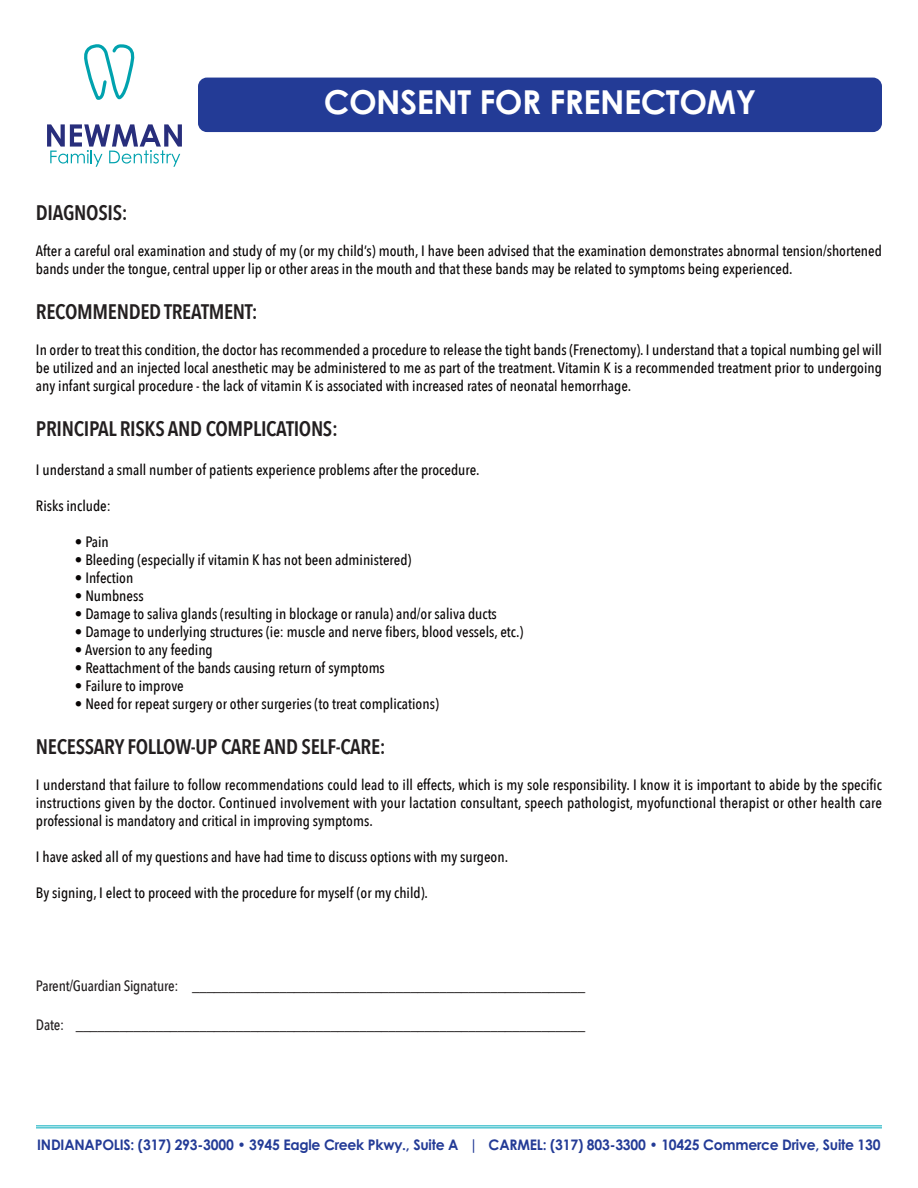
<style>
.page{position:relative;width:918px;height:1188px;background:#fff}
.page>*{position:absolute;margin:0;border:0;box-sizing:border-box;transform-origin:0 0}
.t1{font:700 33px "Century Gothic Pro";letter-spacing:-.015em;color:#fff}
.t2{font:600 21px "Avenir Next Condensed";letter-spacing:-.015em;color:#231f20}
.t3{font:500 15px/18px "Avenir Next Condensed";color:#080505;text-align:justify}
.t4{font:500 15px "Avenir Next Condensed";letter-spacing:-.015em;color:#231f20}
.t5{font:700 14.55px "Century Gothic Pro";letter-spacing:-.015em;color:#233b96;scale:.96 1}
</style>
<div class="page">
<div style="left:198px;top:78px;width:684px;height:54px;background:#233b96;border-radius:9px"></div>
<hr style="left:36px;top:1125px;width:846px;height:1px;background:#00acbc">
<hr style="left:36px;top:1127px;width:846px;height:1px;background:#00acbc">
<svg style="left:47px;top:124px;width:135px;height:43px"></svg>
<svg style="left:84px;top:44px;width:51px;height:56px"></svg>
<p class="t1" style="left:324px;top:84px;width:434px">CONSENT FOR FRENECTOMY</p>
<p class="t2" style="left:36px;top:199px;width:93px">DIAGNOSIS:</p>
<p class="t3" style="left:36px;top:242px;width:847px">After a careful oral examination and study of my (or my child’s) mouth, I have been advised that the examination demonstrates abnormal tension/shortened bands under the tongue, central upper lip or other areas in the mouth and that these bands may be related to symptoms being experienced.</p>
<p class="t2" style="left:36px;top:298px;width:223px">RECOMMENDED TREATMENT:</p>
<p class="t3" style="left:36px;top:341px;width:848px">In order to treat this condition, the doctor has recommended a procedure to release the tight bands (Frenectomy). I understand that a topical numbing gel will be utilized and an injected local anesthetic may be administered to me as part of the treatment. Vitamin K is a recommended treatment prior to undergoing any infant surgical procedure - the lack of vitamin K is associated with increased rates of neonatal hemorrhage.</p>
<p class="t2" style="left:36px;top:415px;width:304px">PRINCIPAL RISKS AND COMPLICATIONS:</p>
<p class="t3" style="left:36px;top:461px;width:445px">I understand a small number of patients experience problems after the procedure.</p>
<p class="t3" style="left:36px;top:497px;width:76px">Risks include:</p>
<p class="t3" style="left:75px;top:533px;width:35px">• Pain</p>
<p class="t3" style="left:75px;top:551px;width:338px">• Bleeding (especially if vitamin K has not been administered)</p>
<p class="t3" style="left:75px;top:569px;width:60px">• Infection</p>
<p class="t3" style="left:75px;top:587px;width:70px">• Numbness</p>
<p class="t3" style="left:75px;top:605px;width:423px">• Damage to saliva glands (resulting in blockage or ranula) and/or saliva ducts</p>
<p class="t3" style="left:75px;top:623px;width:450px">• Damage to underlying structures (ie: muscle and nerve fibers, blood vessels, etc.)</p>
<p class="t3" style="left:75px;top:641px;width:139px">• Aversion to any feeding</p>
<p class="t3" style="left:75px;top:659px;width:311px">• Reattachment of the bands causing return of symptoms</p>
<p class="t3" style="left:75px;top:677px;width:110px">• Failure to improve</p>
<p class="t3" style="left:75px;top:695px;width:365px">• Need for repeat surgery or other surgeries (to treat complications)</p>
<p class="t2" style="left:36px;top:733px;width:351px">NECESSARY FOLLOW-UP CARE AND SELF-CARE:</p>
<p class="t3" style="left:36px;top:776px;width:847px">I understand that failure to follow recommendations could lead to ill effects, which is my sole responsibility. I know it is important to abide by the specific instructions given by the doctor. Continued involvement with your lactation consultant, speech pathologist, myofunctional therapist or other health care professional is mandatory and critical in improving symptoms.</p>
<p class="t3" style="left:36px;top:848px;width:474px">I have asked all of my questions and have had time to discuss options with my surgeon.</p>
<p class="t3" style="left:36px;top:884px;width:394px">By signing, I elect to proceed with the procedure for myself (or my child).</p>
<p class="t4" style="left:36px;top:976px;width:551px">Parent/Guardian Signature: ______________________________________________________</p>
<p class="t4" style="left:36px;top:1015px;width:551px">Date: ______________________________________________________________________</p>
<p class="t5" style="left:37px;top:1137px;width:880px">INDIANAPOLIS: (317) 293-3000 • 3945 Eagle Creek Pkwy., Suite A | CARMEL: (317) 803-3300 • 10425 Commerce Drive, Suite 130</p>
</div>
